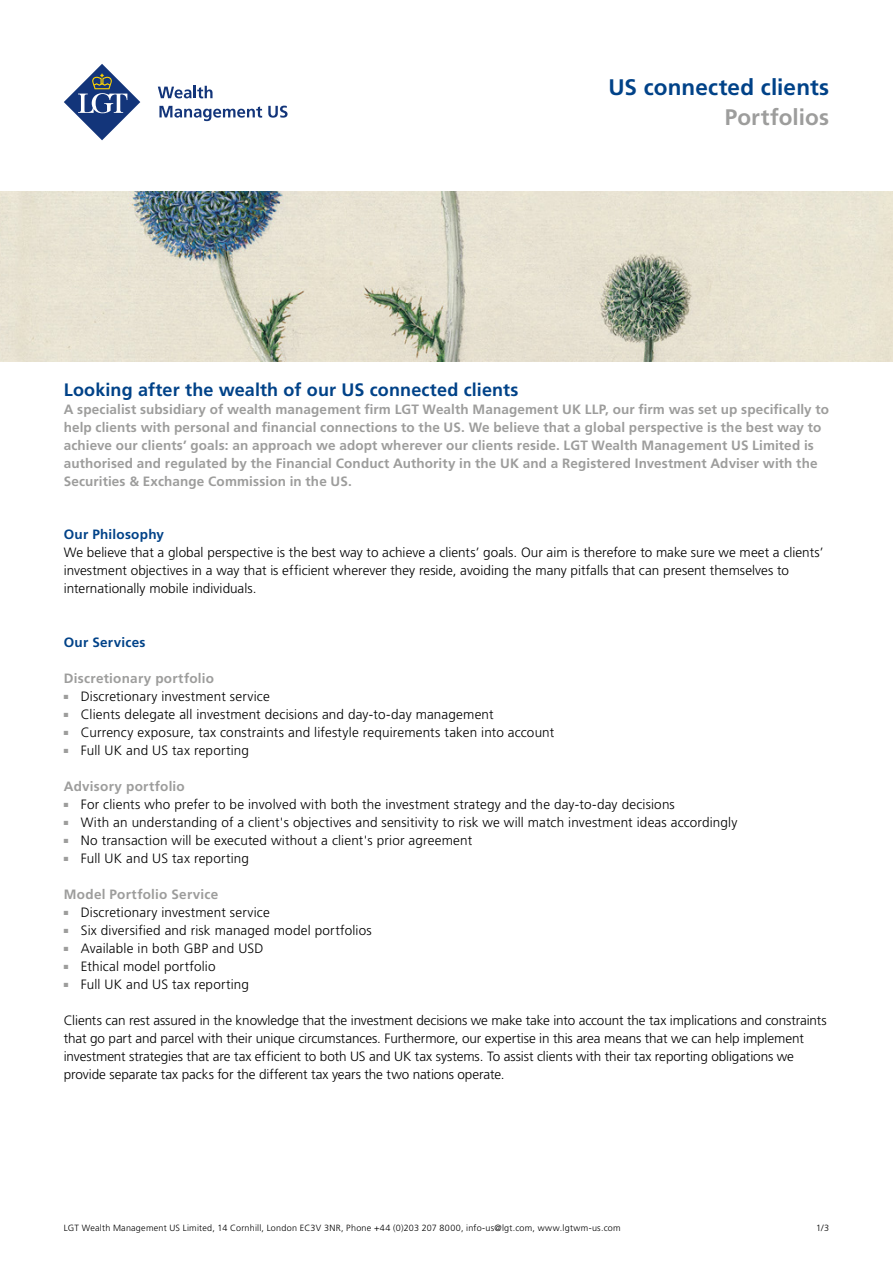
<style>
.page{position:relative;width:893px;height:1263px;background:#fff}
.page>*{position:absolute;margin:0;border:0;box-sizing:border-box;transform-origin:0 0}
.t1{font:700 22.5px "Frutiger LT Pro";letter-spacing:.005em;color:#004288}
.t2{font:700 22.5px "Frutiger LT Pro";letter-spacing:.005em;color:#9d9d9c}
.t3{font:700 18px "Frutiger LT Pro";letter-spacing:.005em;color:#004288}
.t4{font:300 13.5px/18px "Frutiger LT Pro";letter-spacing:.005em;color:#000}
.t5{font:700 13.5px/18px "Frutiger LT Pro";letter-spacing:.01em;color:#9d9d9c}
.t6{font:700 13.5px "Frutiger LT Pro";letter-spacing:.02em;color:#004288}
.t7{font:300 9px "Frutiger LT Pro";letter-spacing:.025em;color:#000}
</style>
<div class="page">
<svg style="left:159px;top:106px;width:103px;height:15px"></svg>
<svg style="left:268px;top:106px;width:20px;height:12px"></svg>
<svg style="left:158px;top:86px;width:55px;height:12px"></svg>
<svg style="left:64px;top:64px;width:76px;height:76px"></svg>
<img style="left:0;top:191px;width:893px;height:170px">
<h1 class="t1" style="left:608px;top:74px;width:222px">US connected clients</h1>
<h1 class="t2" style="left:725px;top:104px;width:106px">Portfolios</h1>
<h2 class="t3" style="left:64px;top:379px;width:456px">Looking after the wealth of our US connected clients</h2>
<p class="t5" style="left:64px;top:400px;width:767px">A specialist subsidiary of wealth management firm LGT Wealth Management UK LLP, our firm was set up specifically to help clients with personal and financial connections to the US. We believe that a global perspective is the best way to achieve our clients’ goals: an approach we adopt wherever our clients reside. LGT Wealth Management US Limited is authorised and regulated by the Financial Conduct Authority in the UK and a Registered Investment Adviser with the Securities &amp; Exchange Commission in the US.</p>
<p class="t6" style="left:64px;top:526px;width:102px">Our Philosophy</p>
<p class="t4" style="left:64px;top:543px;width:761px">We believe that a global perspective is the best way to achieve a clients’ goals. Our aim is therefore to make sure we meet a clients’ investment objectives in a way that is efficient wherever they reside, avoiding the many pitfalls that can present themselves to internationally mobile individuals.</p>
<p class="t6" style="left:64px;top:634px;width:83px">Our Services</p>
<p class="t5" style="left:64px;top:669px;width:152px">Discretionary portfolio</p>
<p class="t4" style="left:64px;top:687px;width:207px"><sup>■</sup> Discretionary investment service</p>
<p class="t4" style="left:64px;top:705px;width:431px"><sup>■</sup> Clients delegate all investment decisions and day-to-day management</p>
<p class="t4" style="left:64px;top:723px;width:492px"><sup>■</sup> Currency exposure, tax constraints and lifestyle requirements taken into account</p>
<p class="t4" style="left:64px;top:741px;width:187px"><sup>■</sup> Full UK and US tax reporting</p>
<p class="t5" style="left:64px;top:777px;width:123px">Advisory portfolio</p>
<p class="t4" style="left:64px;top:795px;width:613px"><sup>■</sup> For clients who prefer to be involved with both the investment strategy and the day-to-day decisions</p>
<p class="t4" style="left:64px;top:813px;width:675px"><sup>■</sup> With an understanding of a client's objectives and sensitivity to risk we will match investment ideas accordingly</p>
<p class="t4" style="left:64px;top:831px;width:410px"><sup>■</sup> No transaction will be executed without a client's prior agreement</p>
<p class="t4" style="left:64px;top:849px;width:187px"><sup>■</sup> Full UK and US tax reporting</p>
<p class="t5" style="left:64px;top:885px;width:156px">Model Portfolio Service</p>
<p class="t4" style="left:64px;top:903px;width:207px"><sup>■</sup> Discretionary investment service</p>
<p class="t4" style="left:64px;top:921px;width:310px"><sup>■</sup> Six diversified and risk managed model portfolios</p>
<p class="t4" style="left:64px;top:939px;width:201px"><sup>■</sup> Available in both GBP and USD</p>
<p class="t4" style="left:64px;top:957px;width:153px"><sup>■</sup> Ethical model portfolio</p>
<p class="t4" style="left:64px;top:975px;width:187px"><sup>■</sup> Full UK and US tax reporting</p>
<p class="t4" style="left:64px;top:1011px;width:764px">Clients can rest assured in the knowledge that the investment decisions we make take into account the tax implications and constraints that go part and parcel with their unique circumstances. Furthermore, our expertise in this area means that we can help implement investment strategies that are tax efficient to both US and UK tax systems. To assist clients with their tax reporting obligations we provide separate tax packs for the different tax years the two nations operate.</p>
<p class="t7" style="left:64px;top:1223px;width:558px">LGT Wealth Management US Limited, 14 Cornhill, London EC3V 3NR, Phone +44 (0)203 207 8000, info-us@lgt.com, www.lgtwm-us.com</p>
<p class="t7" style="left:816px;top:1223px;width:15px">1/3</p>
</div>
